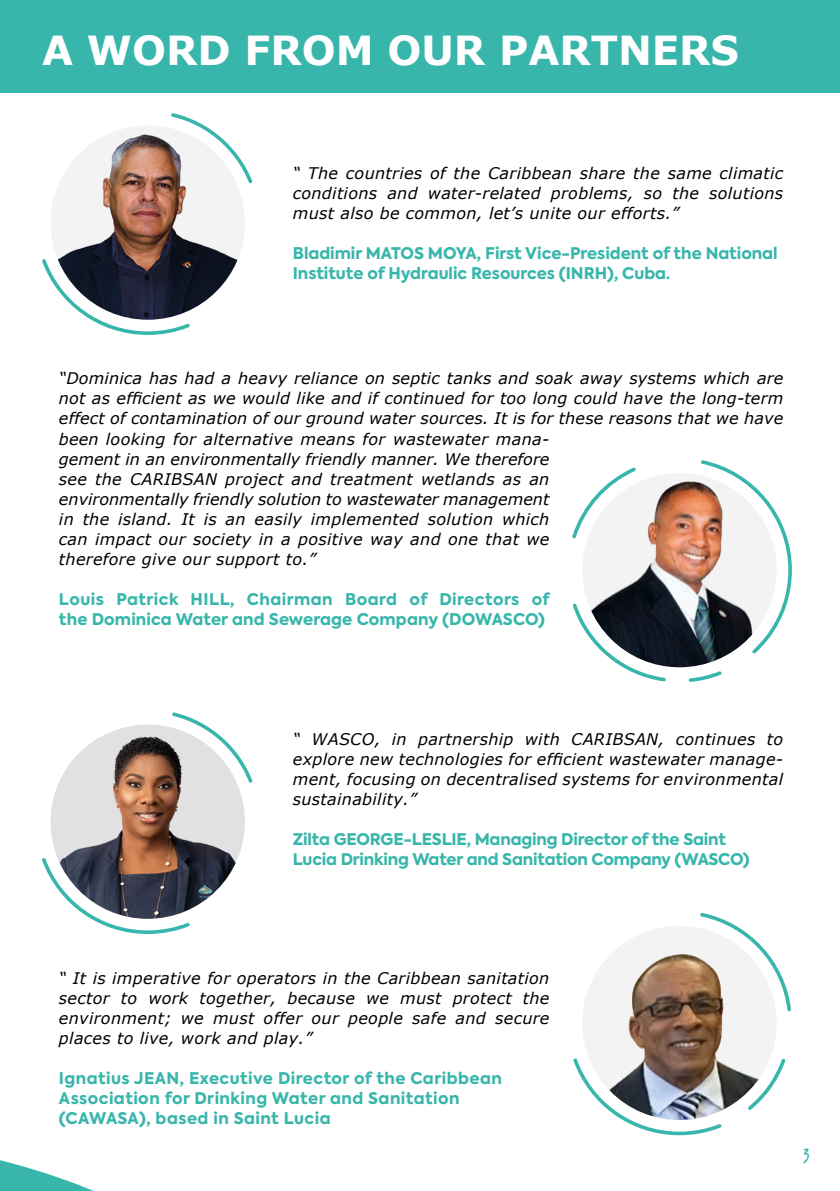
<style>
.page{position:relative;width:840px;height:1191px;background:#fff}
.page>*{position:absolute;margin:0;border:0;box-sizing:border-box;transform-origin:0 0}
.t1{font:700 40px "Verdana";color:#fff}
.t2{font:18px "Verveine";color:#38b6ab}
.t3{font:italic 16px/20px "Verdana";letter-spacing:.02em;color:#000;text-align:justify}
.t4{font:800 16px/20px "Axiforma";color:#38b6ab}
.t5{font:800 16px/20px "Axiforma";letter-spacing:.03em;color:#38b6ab}
</style>
<div class="page">
<div style="left:0;top:0;width:839px;height:92px;background:#38b6ab"></div>
<svg style="left:0;top:1160px;width:94px;height:31px"></svg>
<img style="left:51px;top:125px;width:194px;height:195px;border-radius:97px">
<svg style="left:42px;top:256px;width:150px;height:79px"></svg>
<svg style="left:168px;top:113px;width:85px;height:73px"></svg>
<img style="left:51px;top:724px;width:194px;height:194px;border-radius:97px">
<svg style="left:42px;top:855px;width:150px;height:79px"></svg>
<svg style="left:169px;top:712px;width:84px;height:73px"></svg>
<img style="left:582px;top:925px;width:194px;height:195px;border-radius:97px">
<img style="left:573px;top:1055px;width:151px;height:81px">
<svg style="left:697px;top:913px;width:94px;height:100px"></svg>
<svg style="left:744px;top:1056px;width:42px;height:54px"></svg>
<img style="left:582px;top:473px;width:194px;height:194px;border-radius:97px">
<svg style="left:573px;top:601px;width:94px;height:81px"></svg>
<svg style="left:688px;top:671px;width:34px;height:11px"></svg>
<img style="left:698px;top:460px;width:94px;height:197px">
<svg style="left:572px;top:467px;width:66px;height:74px"></svg>
<h1 class="t1" style="left:42px;top:25px;width:698px">A WORD FROM OUR PARTNERS</h1>
<p class="t3" style="left:292px;top:164px;width:491px">“ The countries of the Caribbean share the same climatic conditions and water-related problems, so the solutions must also be common, let’s unite our efforts.”</p>
<p class="t4" style="left:292px;top:244px;width:486px">Bladimir MATOS MOYA, First Vice-President of the National<br>Institute of Hydraulic Resources (INRH), Cuba.</p>
<p class="t3" style="left:59px;top:368px;width:725px">“Dominica has had a heavy reliance on septic tanks and soak away systems which are not as efficient as we would like and if continued for too long could have the long-term effect of contamination of our ground water sources. It is for these reasons that we have</p>
<p class="t3" style="left:59px;top:429px;width:491px">been looking for alternative means for wastewater mana&shy;gement in an environmentally friendly manner. We therefore see the CARIBSAN project and treatment wetlands as an environmentally friendly solution to wastewater management in the island. It is an easily implemented solution which can impact our society in a positive way and one that we therefore give our support to.”</p>
<p class="t4" style="left:59px;top:589px;width:492px">Louis Patrick HILL, Chairman Board of Directors of the Dominica Water and Sewerage Company (DOWASCO)</p>
<p class="t3" style="left:292px;top:729px;width:491px">“ WASCO, in partnership with CARIBSAN, continues to explore new technologies for efficient wastewater manage&shy;ment, focusing on decentralised systems for environmental sustainability.”</p>
<p class="t4" style="left:292px;top:829px;width:458px">Zilta GEORGE-LESLIE, Managing Director of the Saint<br>Lucia Drinking Water and Sanitation Company (WASCO)</p>
<p class="t3" style="left:59px;top:968px;width:491px">“ It is imperative for operators in the Caribbean sanitation sector to work together, because we must protect the environment; we must offer our people safe and secure places to live, work and play.”</p>
<p class="t5" style="left:59px;top:1068px;width:444px">Ignatius JEAN, Executive Director of the Caribbean<br>Association for Drinking Water and Sanitation (CAWASA), based in Saint Lucia</p>
<p class="t2" style="left:803px;top:1141px;width:8px">3</p>
</div>
